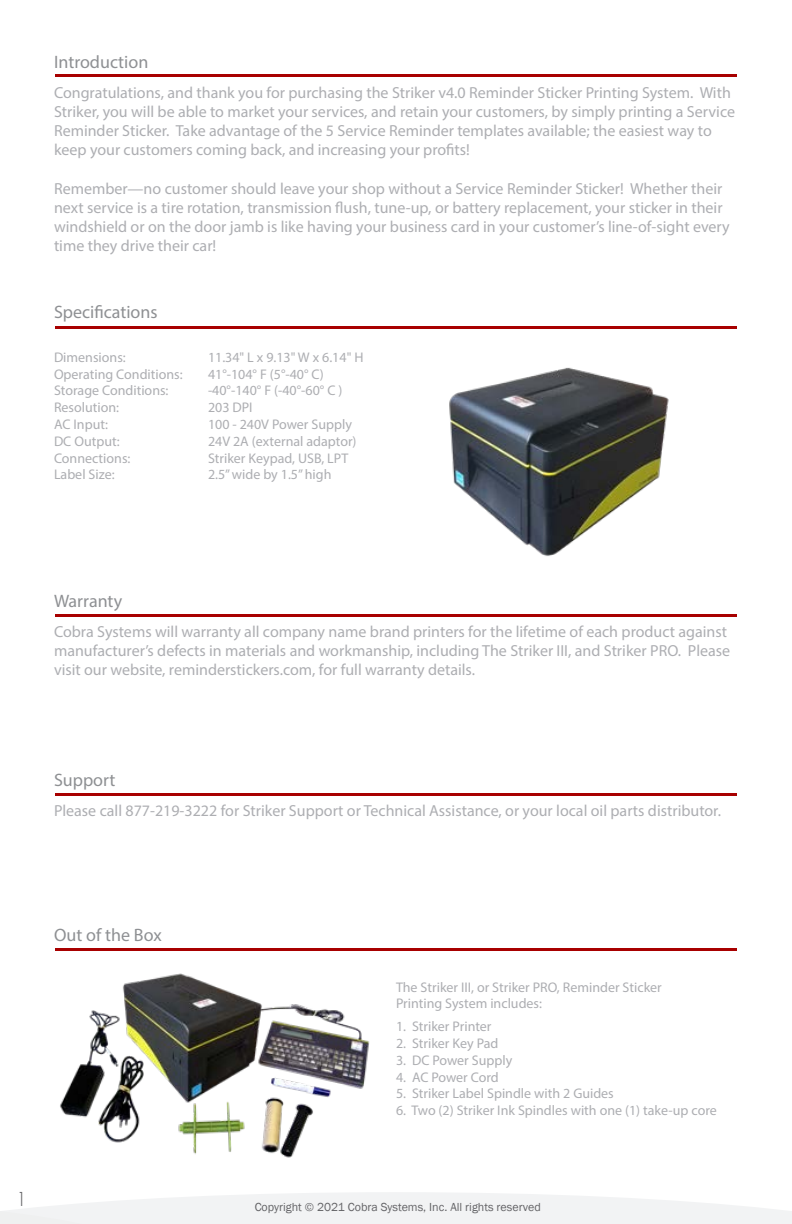
<style>
.page{position:relative;width:792px;height:1224px;background:#fff}
.page>*{position:absolute;margin:0;border:0;box-sizing:border-box;transform-origin:0 0}
.t1{font:20px "Capsuula";color:#636366;scale:1.2 1}
.t2{font:18px "Myriad Pro";color:#8e9093}
.t3{font:16px/19.2px "Myriad Pro";color:#adaeb2}
.t4{font:14px/16.8px "Myriad Pro";color:#adaeb2}
.t5{font:12px "Franklin Gothic";color:#636366}
</style>
<div class="page">
<img style="left:60px;top:973px;width:310px;height:185px">
<img style="left:449px;top:367px;width:220px;height:189px">
<svg style="left:0;top:1192px;width:792px;height:32px"></svg>
<hr style="left:55px;top:74px;width:682px;height:3px;background:#a80000">
<hr style="left:55px;top:326px;width:682px;height:3px;background:#a80000">
<hr style="left:55px;top:614px;width:682px;height:3px;background:#a80000">
<hr style="left:55px;top:793px;width:682px;height:3px;background:#a80000">
<hr style="left:55px;top:948px;width:682px;height:3px;background:#a80000">
<p class="t2" style="left:54px;top:50px;width:96px">Introduction</p>
<p class="t3" style="left:54px;top:82px;width:683px">Congratulations, and thank you for purchasing the Striker v4.0 Reminder Sticker Printing System. With Striker, you will be able to market your services, and retain your customers, by simply printing a Service Reminder Sticker. Take advantage of the 5 Service Reminder templates available; the easiest way to keep your customers coming back, and increasing your profits!</p>
<p class="t3" style="left:54px;top:178px;width:677px">Remember—no customer should leave your shop without a Service Reminder Sticker! Whether their next service is a tire rotation, transmission flush, tune-up, or battery replacement, your sticker in their windshield or on the door jamb is like having your business card in your customer’s line-of-sight every time they drive their car!</p>
<p class="t2" style="left:54px;top:300px;width:105px">Specifications</p>
<p class="t4" style="left:54px;top:349px;width:73px">Dimensions:</p>
<p class="t4" style="left:208px;top:349px;width:157px">11.34" L x 9.13" W x 6.14" H</p>
<p class="t4" style="left:54px;top:365px;width:130px">Operating Conditions:</p>
<p class="t4" style="left:208px;top:365px;width:117px">41°-104° F (5°-40° C)</p>
<p class="t4" style="left:54px;top:382px;width:116px">Storage Conditions:</p>
<p class="t4" style="left:208px;top:382px;width:136px">-40°-140° F (-40°-60° C )</p>
<p class="t4" style="left:54px;top:399px;width:67px">Resolution:</p>
<p class="t4" style="left:208px;top:399px;width:46px">203 DPI</p>
<p class="t4" style="left:54px;top:416px;width:55px">AC Input:</p>
<p class="t4" style="left:208px;top:416px;width:145px">100 - 240V Power Supply</p>
<p class="t4" style="left:54px;top:433px;width:67px">DC Output:</p>
<p class="t4" style="left:208px;top:433px;width:150px">24V 2A (external adaptor)</p>
<p class="t4" style="left:54px;top:449px;width:78px">Connections:</p>
<p class="t4" style="left:208px;top:449px;width:142px">Striker Keypad, USB, LPT</p>
<p class="t4" style="left:54px;top:466px;width:62px">Label Size:</p>
<p class="t4" style="left:208px;top:466px;width:125px">2.5” wide by 1.5” high</p>
<p class="t2" style="left:54px;top:589px;width:70px">Warranty</p>
<p class="t3" style="left:54px;top:621px;width:678px">Cobra Systems will warranty all company name brand printers for the lifetime of each product against manufacturer’s defects in materials and workmanship, including The Striker III, and Striker PRO. Please visit our website, reminderstickers.com, for full warranty details.</p>
<p class="t2" style="left:54px;top:769px;width:63px">Support</p>
<p class="t3" style="left:54px;top:801px;width:669px">Please call 877-219-3222 for Striker Support or Technical Assistance, or your local oil parts distributor.</p>
<p class="t2" style="left:54px;top:924px;width:109px">Out of the Box</p>
<p class="t1" style="left:18px;top:1188px;width:6px">1</p>
<p class="t4" style="left:396px;top:978px;width:267px">The Striker III, or Striker PRO, Reminder Sticker<br>Printing System includes:</p>
<p class="t4" style="left:396px;top:1018px;width:97px">1. Striker Printer</p>
<p class="t4" style="left:396px;top:1035px;width:104px">2. Striker Key Pad</p>
<p class="t4" style="left:396px;top:1051px;width:118px">3. DC Power Supply</p>
<p class="t4" style="left:396px;top:1068px;width:104px">4. AC Power Cord</p>
<p class="t4" style="left:396px;top:1085px;width:219px">5. Striker Label Spindle with 2 Guides</p>
<p class="t4" style="left:396px;top:1102px;width:322px">6. Two (2) Striker Ink Spindles with one (1) take-up core</p>
<p class="t5" style="left:255px;top:1200px;width:288px">Copyright © 2021 Cobra Systems, Inc. All rights reserved</p>
</div>
